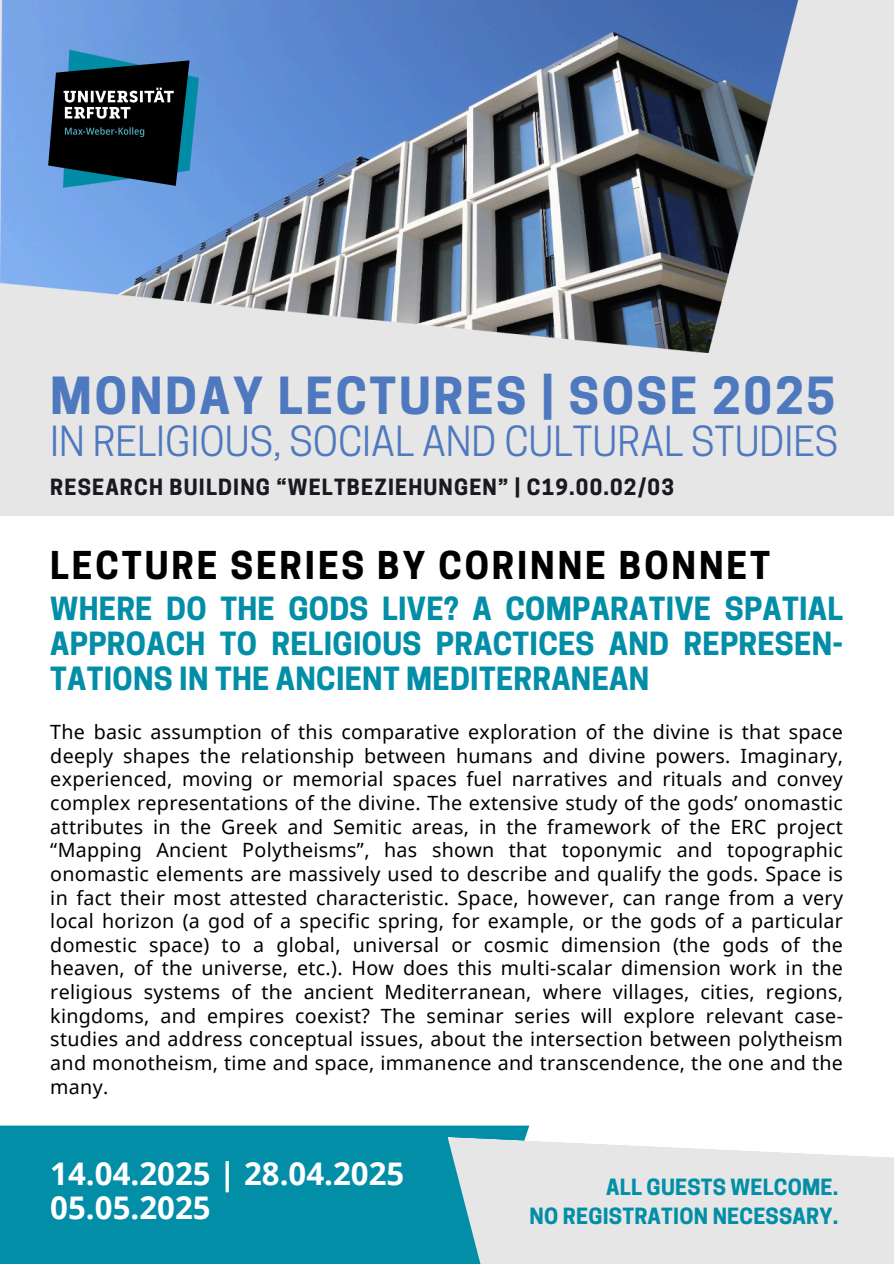
<style>
.page{position:relative;width:894px;height:1264px;background:#fff}
.page>*{position:absolute;margin:0;border:0;box-sizing:border-box;transform-origin:0 0}
.t1{font:700 48px "Cooper Hewitt";letter-spacing:.055em;color:#4f79bf}
.t2{font:39px "Cooper Hewitt";color:#4f79bf}
.t3{font:700 36px "Cooper Hewitt";letter-spacing:.08em;color:#000}
.t4{font:700 31.2px/33.8px "Noto Sans";color:#fff}
.t5{font:700 30px/34.8px "Cooper Hewitt";letter-spacing:.01em;color:#038ea7;text-align:justify}
.t6{font:700 21px "Cooper Hewitt";letter-spacing:.055em;color:#181a1f}
.t7{font:700 21px/29.2px "Cooper Hewitt";letter-spacing:.01em;color:#038ea7;text-align:right}
.t8{font:19.65px/23.7px "Noto Sans";letter-spacing:.015em;color:#000;text-align:justify}
</style>
<div class="page">
<div style="left:0;top:0;width:893px;height:515px;background:#e7e6e6"></div>
<img style="left:0;top:0;width:799px;height:353px">
<div style="left:0;top:1125px;width:529px;height:138px;background:#038ea7"></div>
<svg style="left:447px;top:1136px;width:446px;height:127px;background:#dfe4e5"></svg>
<img style="left:38px;top:26px;width:184px;height:185px">
<p class="t1" style="left:50px;top:377px;width:786px">MONDAY LECTURES | SOSE 2025</p>
<p class="t2" style="left:50px;top:427px;width:789px">IN RELIGIOUS, SOCIAL AND CULTURAL STUDIES</p>
<h1 class="t6" style="left:50px;top:479px;width:625px">RESEARCH BUILDING “WELTBEZIEHUNGEN” | C19.00.02/03</h1>
<p class="t3" style="left:50px;top:552px;width:721px">LECTURE SERIES BY CORINNE BONNET</p>
<p class="t5" style="left:50px;top:595px;width:794px">WHERE DO THE GODS LIVE? A COMPARATIVE SPATIAL APPROACH TO RELIGIOUS PRACTICES AND REPRESEN-TATIONS IN THE ANCIENT MEDITERRANEAN</p>
<h2 class="t8" style="left:50px;top:719px;width:794px">The basic assumption of this comparative exploration of the divine is that space deeply shapes the relationship between humans and divine powers. Imaginary, experienced, moving or memorial spaces fuel narratives and rituals and convey complex representations of the divine. The extensive study of the gods’ onomastic attributes in the Greek and Semitic areas, in the framework of the ERC project “Mapping Ancient Polytheisms”, has shown that toponymic and topographic onomastic elements are massively used to describe and qualify the gods. Space is in fact their most attested characteristic. Space, however, can range from a very local horizon (a god of a specific spring, for example, or the gods of a particular domestic space) to a global, universal or cosmic dimension (the gods of the heaven, of the universe, etc.). How does this multi-scalar dimension work in the religious systems of the ancient Mediterranean, where villages, cities, regions, kingdoms, and empires coexist? The seminar series will explore relevant case&shy;studies and address conceptual issues, about the intersection between polytheism and monotheism, time and space, immanence and transcendence, the one and the many.</h2>
<p class="t4" style="left:50px;top:1155px;width:355px">14.04.2025 | 28.04.2025<br>05.05.2025</p>
<h4 class="t7" style="left:529px;top:1174px;width:310px">ALL GUESTS WELCOME.<br>NO REGISTRATION NECESSARY.</h4>
</div>
